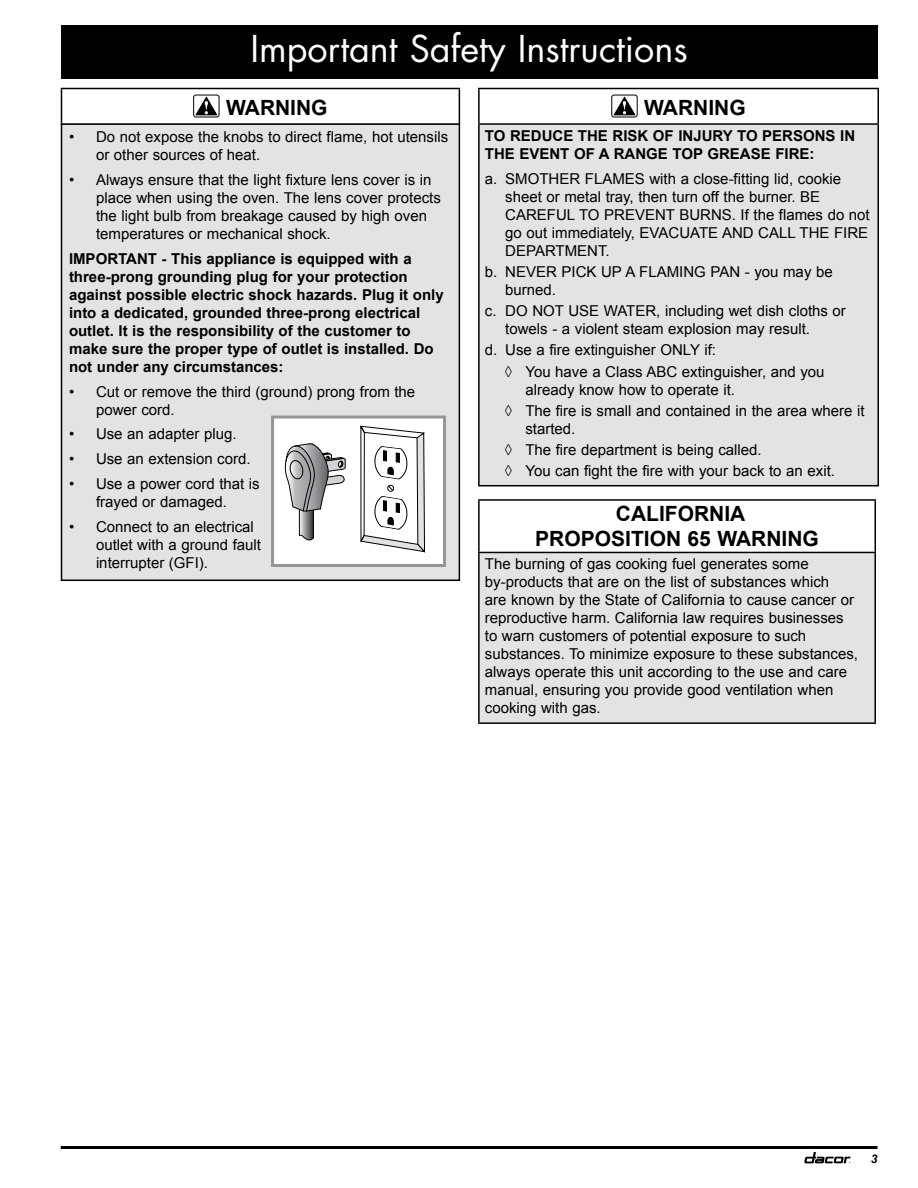
<style>
.page{position:relative;width:918px;height:1188px;background:#fff}
.page>*{position:absolute;margin:0;border:0;box-sizing:border-box;transform-origin:0 0}
.t1{font:36px "Futura Std";color:#fff}
.t2{font:700 21px/25.2px "Arial";color:#000;text-align:center}
.t3{font:15px/18px "Arial";color:#000}
.t4{font:700 15px/18px "Arial";color:#000}
.t5{font:italic 700 12px "Arial";color:#000}
</style>
<div class="page">
<svg style="left:804px;top:1152px;width:46px;height:11px"></svg>
<hr style="left:61px;top:1146px;width:817px;height:3px;background:#000">
<div style="left:61px;top:25px;width:817px;height:54px;background:#000"></div>
<div style="left:62px;top:124px;width:397px;height:456px;background:#e2e3e4"></div>
<div style="left:61px;top:123px;width:399px;height:458px;border:2px solid #000"></div>
<hr style="left:61px;top:123px;width:399px;height:2px;background:#000">
<hr style="left:61px;top:88px;width:399px;height:1px;background:#000">
<hr style="left:61px;top:89px;width:1px;height:34px;background:#000">
<hr style="left:459px;top:89px;width:1px;height:34px;background:#000">
<div style="left:193px;top:95px;width:27px;height:22px;border:1px solid #000;border-radius:2px"></div>
<svg style="left:195px;top:96px;width:22px;height:19px"></svg>
<div style="left:273px;top:417px;width:172px;height:149px;background:#fff"></div>
<svg style="left:360px;top:426px;width:65px;height:127px"></svg>
<svg style="left:285px;top:443px;width:61px;height:98px"></svg>
<div style="left:271px;top:416px;width:175px;height:151px;border:3px solid #939598"></div>
<div style="left:479px;top:124px;width:399px;height:362px;background:#e2e3e4"></div>
<hr style="left:478px;top:88px;width:401px;height:1px;background:#000">
<hr style="left:478px;top:89px;width:2px;height:34px;background:#000">
<hr style="left:877px;top:89px;width:2px;height:34px;background:#000">
<hr style="left:478px;top:123px;width:401px;height:2px;background:#000">
<hr style="left:478px;top:125px;width:2px;height:360px;background:#000">
<hr style="left:877px;top:125px;width:2px;height:360px;background:#000">
<hr style="left:478px;top:485px;width:401px;height:1px;background:#000">
<div style="left:611px;top:95px;width:27px;height:22px;border:1px solid #000;border-radius:2px"></div>
<svg style="left:613px;top:96px;width:23px;height:19px"></svg>
<div style="left:479px;top:552px;width:396px;height:171px;background:#e2e3e4"></div>
<hr style="left:478px;top:553px;width:2px;height:169px;background:#000">
<hr style="left:874px;top:553px;width:2px;height:169px;background:#000">
<hr style="left:478px;top:722px;width:398px;height:2px;background:#000">
<hr style="left:478px;top:499px;width:398px;height:2px;background:#000">
<hr style="left:478px;top:501px;width:2px;height:51px;background:#000">
<hr style="left:874px;top:501px;width:2px;height:51px;background:#000">
<hr style="left:478px;top:552px;width:398px;height:1px;background:#000">
<h1 class="t1" style="left:250px;top:26px;width:439px">Important Safety Instructions</h1>
<h2 class="t2" style="left:226px;top:96px;width:103px">WARNING</h2>
<h2 class="t2" style="left:644px;top:96px;width:103px">WARNING</h2>
<p class="t4" style="left:485px;top:127px;width:372px">TO REDUCE THE RISK OF INJURY TO PERSONS IN<br>THE EVENT OF A RANGE TOP GREASE FIRE:</p>
<p class="t3" style="left:505px;top:170px;width:366px;text-indent:-20px">a. SMOTHER FLAMES with a close-fitting lid, cookie sheet or metal tray, then turn off the burner. BE CAREFUL TO PREVENT BURNS. If the flames do not go out immediately, EVACUATE AND CALL THE FIRE DEPARTMENT.</p>
<p class="t3" style="left:505px;top:263px;width:329px;text-indent:-20px">b. NEVER PICK UP A FLAMING PAN - you may be burned.</p>
<p class="t3" style="left:505px;top:302px;width:342px;text-indent:-20px">c. DO NOT USE WATER, including wet dish cloths or towels - a violent steam explosion may result.</p>
<p class="t3" style="left:505px;top:340px;width:321px;line-height:21.3px;text-indent:-20px">d. Use a fire extinguisher ONLY if:<br>◊ You have a Class ABC extinguisher, and you</p>
<p class="t3" style="left:505px;top:379px;width:361px;line-height:21.3px;text-indent:20px">already know how to operate it.<br>◊ The fire is small and contained in the area where it</p>
<p class="t3" style="left:505px;top:418px;width:332px;line-height:21.3px;text-indent:20px">started.<br>◊ The fire department is being called.<br>◊ You can fight the fire with your back to an exit.</p>
<h2 class="t2" style="left:535px;top:502px;width:285px">CALIFORNIA<br>PROPOSITION 65 WARNING</h2>
<p class="t3" style="left:485px;top:555px;width:375px">The burning of gas cooking fuel generates some by-products that are on the list of substances which<br>are known by the State of California to cause cancer or reproductive harm. California law requires businesses to warn customers of potential exposure to such substances. To minimize exposure to these substances, always operate this unit according to the use and care manual, ensuring you provide good ventilation when cooking with gas.</p>
<p class="t3" style="left:96px;top:128px;width:354px;text-indent:-27px">• Do not expose the knobs to direct flame, hot utensils or other sources of heat.</p>
<p class="t3" style="left:96px;top:171px;width:346px;text-indent:-27px">• Always ensure that the light fixture lens cover is in place when using the oven. The lens cover protects the light bulb from breakage caused by high oven temperatures or mechanical shock.</p>
<p class="t4" style="left:69px;top:250px;width:376px">IMPORTANT - This appliance is equipped with a three-prong grounding plug for your protection against possible electric shock hazards. Plug it only into a dedicated, grounded three-prong electrical outlet. It is the responsibility of the customer to make sure the proper type of outlet is installed. Do not under any circumstances:</p>
<p class="t3" style="left:96px;top:382px;width:321px;text-indent:-27px">• Cut or remove the third (ground) prong from the power cord.</p>
<p class="t3" style="left:69px;top:425px;width:169px">• Use an adapter plug.</p>
<p class="t3" style="left:69px;top:450px;width:183px">• Use an extension cord.</p>
<p class="t3" style="left:69px;top:475px;width:192px;text-align:center">• Use a power cord that is frayed or damaged.</p>
<p class="t3" style="left:96px;top:517px;width:167px;text-indent:-27px">• Connect to an electrical outlet with a ground fault interrupter (GFI).</p>
<p class="t5" style="left:871px;top:1151px;width:8px">3</p>
</div>
